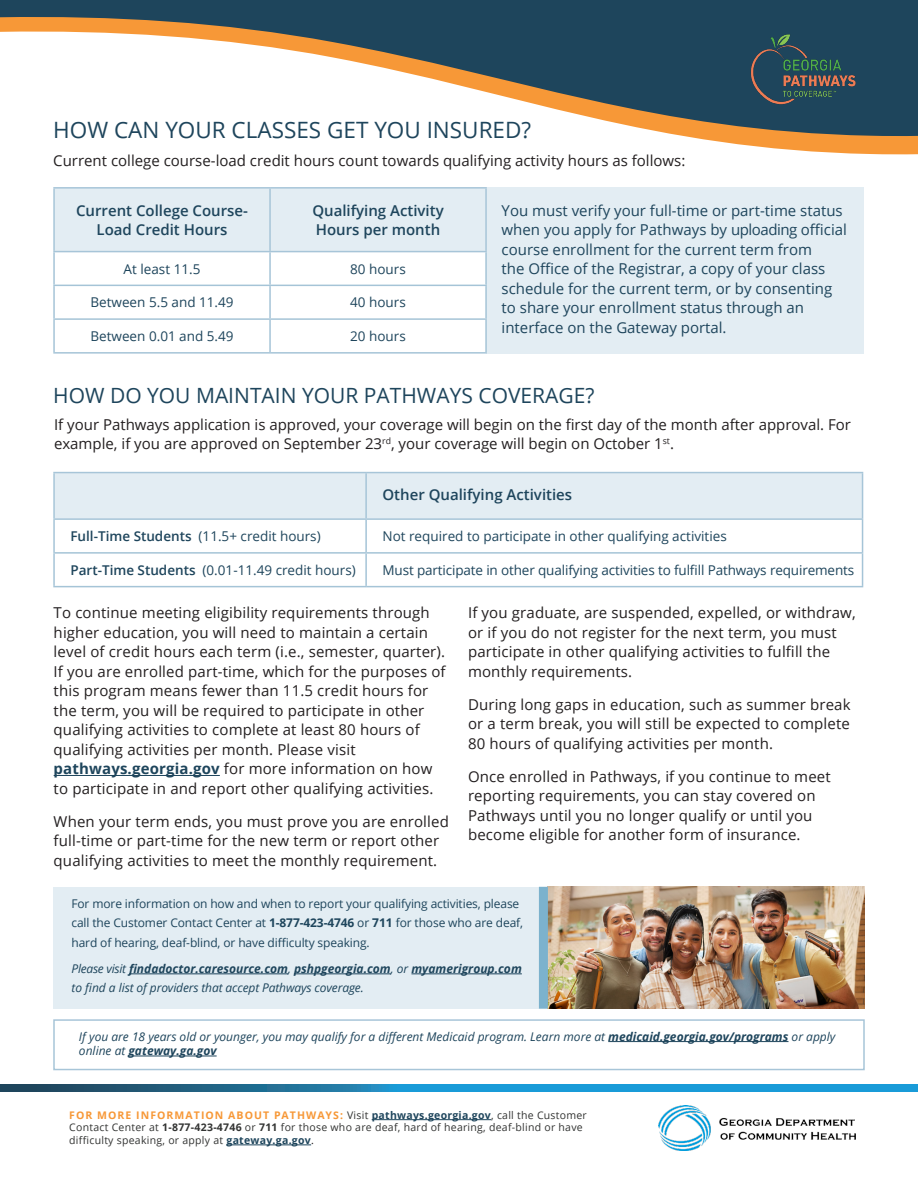
<style>
.page{position:relative;width:918px;height:1188px;background:#fff}
.page>*{position:absolute;margin:0;border:0;box-sizing:border-box;transform-origin:0 0}
.t1{font:22.5px "Open Sans";color:#1e455c}
.t2{font:21px "Open Sans";color:#1e455c}
.Bullets{font:15px/19.5px "Open Sans";letter-spacing:.01em;color:#231f20}
.Body_Copy{font:15px/19.5px "Open Sans";color:#1e455c}
.H1_Caption{font:15px/19.5px "Open Sans";color:#231f20}
.Table_Header__Center{font:600 15px/19.5px "Open Sans";color:#1e455c;text-align:center}
.Table_Header{font:600 15px "Open Sans";color:#1e455c}
.Table_Body{font:13.5px "Open Sans";color:#1e455c}
.Table_Body__Center{font:13.5px "Open Sans";color:#1e455c}
.t3{font:italic 12px/19.5px "Open Sans";color:#1e455c}
.t4{font:12px/19.5px "Open Sans";letter-spacing:-.01em;color:#1e455c}
.t5{font:10.5px/12.6px "Open Sans";letter-spacing:.025em;color:#323332}
.s1{font-weight:600}
.s2{font-weight:700;color:#1e455c}
.s3{font-weight:700}
.s4{font-weight:700;color:#f79837}
.s5{color:#231f20}
</style>
<div class="page">
<div style="left:54px;top:473px;width:312px;height:46px;background:#e3edf3"></div>
<div style="left:366px;top:473px;width:497px;height:46px;background:#e3edf3"></div>
<hr style="left:366px;top:472px;width:497px;height:1px;background:#a7c5d8">
<hr style="left:862px;top:473px;width:1px;height:45px;background:#a7c5d8">
<hr style="left:366px;top:518px;width:497px;height:2px;background:#a7c5d8">
<hr style="left:53px;top:472px;width:313px;height:1px;background:#a7c5d8">
<hr style="left:53px;top:473px;width:2px;height:45px;background:#a7c5d8">
<hr style="left:365px;top:473px;width:2px;height:45px;background:#a7c5d8">
<hr style="left:53px;top:518px;width:313px;height:2px;background:#a7c5d8">
<hr style="left:53px;top:520px;width:2px;height:32px;background:#a5c4d7">
<hr style="left:365px;top:520px;width:2px;height:32px;background:#a5c4d7">
<hr style="left:862px;top:520px;width:1px;height:32px;background:#a5c4d7">
<hr style="left:53px;top:552px;width:313px;height:2px;background:#a5c4d7">
<hr style="left:53px;top:554px;width:2px;height:32px;background:#a5c4d7">
<hr style="left:366px;top:552px;width:497px;height:2px;background:#a5c4d7">
<hr style="left:365px;top:554px;width:2px;height:32px;background:#a5c4d7">
<hr style="left:862px;top:554px;width:1px;height:32px;background:#a5c4d7">
<hr style="left:53px;top:586px;width:313px;height:1px;background:#a5c4d7">
<hr style="left:366px;top:586px;width:497px;height:1px;background:#a5c4d7">
<svg style="left:684px;top:136px;width:234px;height:18px;fill:#f79837"></svg>
<svg style="left:0;top:0;width:918px;height:136px;fill:#1e455c"></svg>
<img style="left:749px;top:33px;width:108px;height:72px">
<img style="left:548px;top:887px;width:316px;height:122px">
<hr style="left:54px;top:775px;width:166px;height:1px;background:#1e455c">
<div style="left:486px;top:187px;width:378px;height:166px;background:#e3edf3"></div>
<div style="left:54px;top:188px;width:216px;height:64px;background:#e3edf3"></div>
<div style="left:270px;top:188px;width:216px;height:64px;background:#e3edf3"></div>
<hr style="left:269px;top:189px;width:2px;height:62px;background:#a7c5d8">
<hr style="left:53px;top:187px;width:217px;height:2px;background:#a7c5d8">
<hr style="left:53px;top:189px;width:2px;height:62px;background:#a7c5d8">
<hr style="left:270px;top:187px;width:217px;height:2px;background:#a7c5d8">
<hr style="left:485px;top:189px;width:2px;height:62px;background:#a7c5d8">
<hr style="left:53px;top:251px;width:217px;height:1px;background:#a7c5d8">
<hr style="left:270px;top:251px;width:217px;height:1px;background:#a7c5d8">
<hr style="left:53px;top:252px;width:2px;height:33px;background:#a5c4d7">
<hr style="left:269px;top:252px;width:2px;height:33px;background:#a5c4d7">
<hr style="left:485px;top:252px;width:2px;height:33px;background:#a5c4d7">
<hr style="left:53px;top:285px;width:217px;height:1px;background:#a5c4d7">
<hr style="left:53px;top:286px;width:2px;height:32px;background:#a5c4d7">
<hr style="left:270px;top:285px;width:217px;height:1px;background:#a5c4d7">
<hr style="left:269px;top:286px;width:2px;height:32px;background:#a5c4d7">
<hr style="left:485px;top:286px;width:2px;height:32px;background:#a5c4d7">
<hr style="left:53px;top:318px;width:217px;height:2px;background:#a5c4d7">
<hr style="left:53px;top:320px;width:2px;height:32px;background:#a5c4d7">
<hr style="left:270px;top:318px;width:217px;height:2px;background:#a5c4d7">
<hr style="left:269px;top:320px;width:2px;height:32px;background:#a5c4d7">
<hr style="left:485px;top:320px;width:2px;height:32px;background:#a5c4d7">
<hr style="left:53px;top:352px;width:217px;height:2px;background:#a5c4d7">
<hr style="left:270px;top:352px;width:217px;height:2px;background:#a5c4d7">
<div style="left:54px;top:887px;width:485px;height:122px;background:#e3edf3"></div>
<hr style="left:129px;top:974px;width:159px;height:1px;background:#1e455c">
<hr style="left:294px;top:974px;width:97px;height:1px;background:#1e455c">
<hr style="left:411px;top:974px;width:111px;height:1px;background:#1e455c">
<div style="left:539px;top:887px;width:9px;height:122px;background:#7cb2cd"></div>
<svg style="left:0;top:1085px;width:918px;height:6px;background:#1c83b4"></svg>
<hr style="left:372px;top:1119px;width:119px;height:1px;background:#1e455c">
<hr style="left:226px;top:1145px;width:85px;height:1px;background:#1e455c">
<img style="left:658px;top:1105px;width:197px;height:46px">
<div style="left:53px;top:1019px;width:812px;height:51px;border:2px solid #a7c5d8"></div>
<hr style="left:608px;top:1041px;width:180px;height:1px;background:#1e455c">
<hr style="left:128px;top:1056px;width:89px;height:1px;background:#1e455c">
<h1 class="t1" style="left:53px;top:114px;width:479px">HOW CAN YOUR CLASSES GET YOU INSURED?</h1>
<p class="H1_Caption" style="left:53px;top:150px;width:634px">Current college course-load credit hours count towards qualifying activity hours as follows:</p>
<p class="Table_Header__Center" style="left:76px;top:200px;width:173px">Current College Course-<br>Load Credit Hours</p>
<p class="Table_Header__Center" style="left:312px;top:200px;width:133px;text-align:left">Qualifying Activity<br>Hours per month</p>
<p class="Table_Body__Center" style="left:124px;top:259px;width:78px">At least 11.5</p>
<p class="Table_Body" style="left:350px;top:259px;width:57px">80 hours</p>
<p class="Table_Body" style="left:90px;top:293px;width:145px">Between 5.5 and 11.49</p>
<p class="Table_Body" style="left:350px;top:293px;width:57px">40 hours</p>
<p class="Table_Body" style="left:90px;top:327px;width:145px">Between 0.01 and 5.49</p>
<p class="Table_Body" style="left:350px;top:327px;width:57px">20 hours</p>
<p class="Body_Copy" style="left:502px;top:200px;width:347px">You must verify your full-time or part-time status when you apply for Pathways by uploading official course enrollment for the current term from<br>the Office of the Registrar, a copy of your class schedule for the current term, or by consenting to share your enrollment status through an interface on the Gateway portal.</p>
<h1 class="t2" style="left:53px;top:381px;width:543px">HOW DO YOU MAINTAIN YOUR PATHWAYS COVERAGE?</h1>
<p class="H1_Caption" style="left:54px;top:414px;width:799px">If your Pathways application is approved, your coverage will begin on the first day of the month after approval. For example, if you are approved on September 23<sup>rd</sup>, your coverage will begin on October 1<sup>st</sup>.</p>
<p class="Table_Header" style="left:383px;top:485px;width:191px">Other Qualifying Activities</p>
<p class="Table_Body" style="left:70px;top:527px;width:252px"><span class="s1">Full-Time Students</span> (11.5+ credit hours)</p>
<p class="Table_Body" style="left:383px;top:527px;width:346px">Not required to participate in other qualifying activities</p>
<p class="Table_Body" style="left:70px;top:561px;width:287px"><span class="s1">Part-Time Students</span> (0.01-11.49 credit hours)</p>
<p class="Table_Body" style="left:383px;top:561px;width:473px">Must participate in other qualifying activities to fulfill Pathways requirements</p>
<p class="Bullets" style="left:54px;top:603px;width:394px">To continue meeting eligibility requirements through higher education, you will need to maintain a certain level of credit hours each term (i.e., semester, quarter).<br>If you are enrolled part-time, which for the purposes of this program means fewer than 11.5 credit hours for the term, you will be required to participate in other qualifying activities to complete at least 80 hours of qualifying activities per month. Please visit <span class="s2">pathways.georgia.gov</span> for more information on how to participate in and report other qualifying activities.</p>
<p class="Bullets" style="left:54px;top:811px;width:397px">When your term ends, you must prove you are enrolled full-time or part-time for the new term or report other qualifying activities to meet the monthly requirement.</p>
<p class="Bullets" style="left:468px;top:603px;width:389px">If you graduate, are suspended, expelled, or withdraw, or if you do not register for the next term, you must participate in other qualifying activities to fulfill the monthly requirements.</p>
<p class="Bullets" style="left:468px;top:694px;width:384px;text-align:justify">During long gaps in education, such as summer break or a term break, you will still be expected to complete 80 hours of qualifying activities per month.</p>
<p class="Bullets" style="left:468px;top:766px;width:364px">Once enrolled in Pathways, if you continue to meet reporting requirements, you can stay covered on Pathways until you no longer qualify or until you become eligible for another form of insurance.</p>
<p class="t4" style="left:71px;top:893px;width:453px">For more information on how and when to report your qualifying activities, please call the Customer Contact Center at <span class="s3">1-877-423-4746</span> or <span class="s3">711</span> for those who are deaf, hard of hearing, deaf-blind, or have difficulty speaking.</p>
<p class="t3" style="left:71px;top:959px;width:452px">Please visit <span class="s3">fndadoctor.caresource.com</span>, <span class="s3">pshpgeorgia.com</span>, or <span class="s3">myamerigroup.com </span>to find a list of providers that accept Pathways coverage.</p>
<h2 class="t3" style="left:79px;top:1029px;width:758px;line-height:14.4px">If you are 18 years old or younger, you may qualify for a different Medicaid program. Learn more at <span class="s3">medicaid.georgia.gov/programs</span> or apply online at <span class="s3">gateway.ga.gov</span></h2>
<p class="t5" style="left:69px;top:1109px;width:519px"><span class="s4">FOR MORE INFORMATION ABOUT PATHWAYS:</span> Visit <span class="s2">pathways.georgia.gov</span>, call the Customer<br>Contact Center at <span class="s3">1-877-423-4746</span> or <span class="s3">711</span> for those who are deaf, hard of hearing, deaf-blind or have difficulty speaking, or apply at <span class="s2">gateway.ga.gov</span><span class="s5">.</span></p>
</div>
